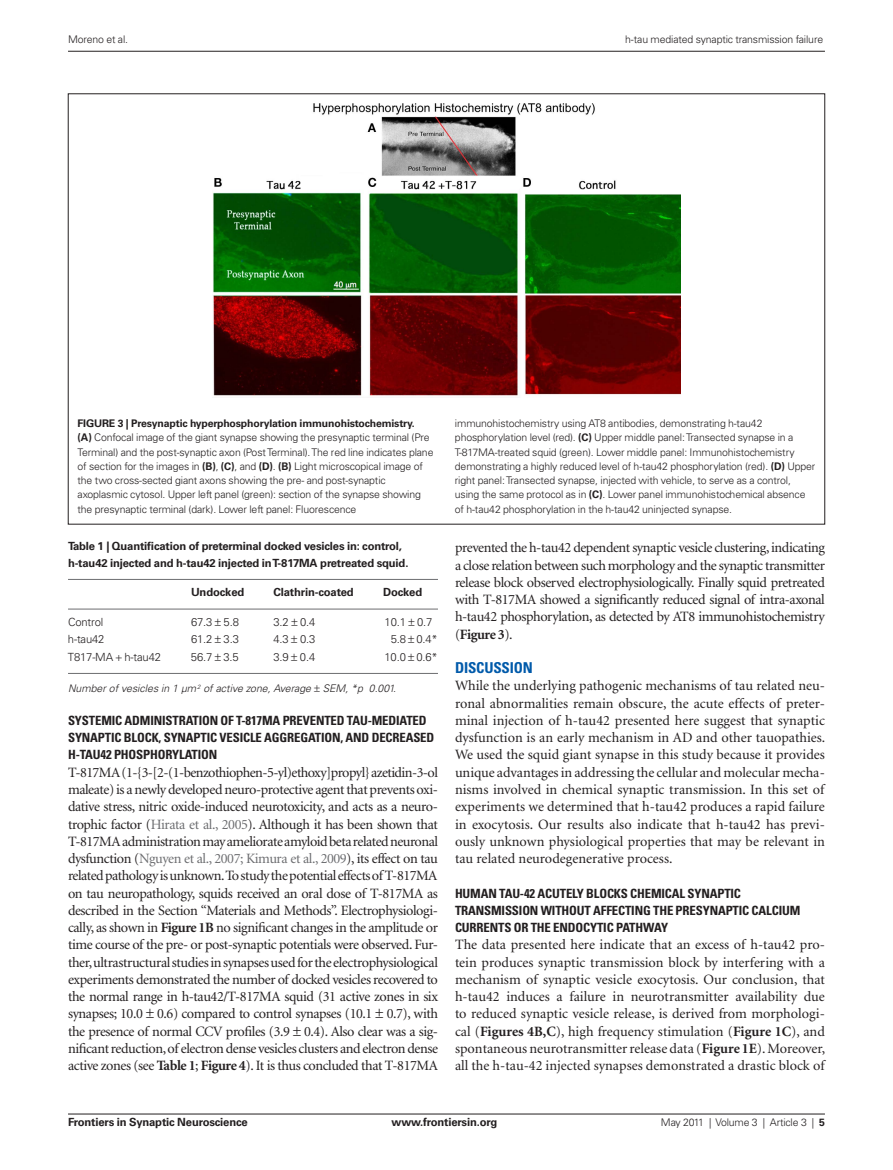
<style>
.page{position:relative;width:893px;height:1170px;background:#fff}
.page>*{position:absolute;margin:0;border:0;box-sizing:border-box;transform-origin:0 0}
.t1{font:700 condensed 15px "Univers";letter-spacing:-.01em;color:#015aaa}
.t2{font:14.25px/17.2px "Minion";letter-spacing:-.015em;color:#231f20;text-align:justify}
.t3{font:700 condensed 12.75px/17.2px "Univers";letter-spacing:-.01em;color:#231f20}
.t4{font:700 11.25px/17.2px "Univers";letter-spacing:-.015em;color:#231f20}
.t5{font:300 11.25px "Univers";letter-spacing:-.015em;color:#231f20}
.t6{font:300 10.5px/14.2px "Univers";letter-spacing:-.015em;color:#231f20}
.t7{font:italic 300 10.5px "Univers";color:#231f20}
.s1{font-weight:700}
.s2{color:#6c6d70}
</style>
<div class="page">
<img style="left:213px;top:103px;width:467px;height:294px">
<hr style="left:68px;top:579px;width:370px;height:1px;background:#6c6d70">
<hr style="left:68px;top:608px;width:370px;height:1px;background:#6c6d70">
<hr style="left:68px;top:673px;width:370px;height:1px;background:#6c6d70">
<hr style="left:68px;top:51px;width:757px;height:1px;background:#231f20">
<hr style="left:68px;top:1113px;width:757px;height:1px;background:#231f20">
<p class="t6" style="left:68px;top:32px;width:62px">Moreno et al.</p>
<p class="t6" style="left:625px;top:32px;width:199px">h-tau mediated synaptic transmission failure</p>
<p class="t6" style="left:78px;top:416px;width:357px"><span class="s1">Figure 3 | Presynaptic hyperphosphorylation immunohistochemistry.<br>(A)</span> Confocal image of the giant synapse showing the presynaptic terminal (Pre Terminal) and the post-synaptic axon (Post Terminal). The red line indicates plane of section for the images in <span class="s1">(B)</span>, <span class="s1">(C)</span>, and <span class="s1">(D)</span>. <span class="s1">(B)</span> Light microscopical image of the two cross-sected giant axons showing the pre- and post-synaptic axoplasmic cytosol. Upper left panel (green): section of the synapse showing the presynaptic terminal (dark). Lower left panel: Fluorescence</p>
<p class="t6" style="left:455px;top:416px;width:362px">immunohistochemistry using AT8 antibodies, demonstrating h-tau42 phosphorylation level (red). <span class="s1">(C)</span> Upper middle panel: Transected synapse in a T-817MA-treated squid (green). Lower middle panel: Immunohistochemistry demonstrating a highly reduced level of h-tau42 phosphorylation (red). <span class="s1">(D)</span> Upper right panel: Transected synapse, injected with vehicle, to serve as a control, using the same protocol as in <span class="s1">(C)</span>. Lower panel immunohistochemical absence of h-tau42 phosphorylation in the h-tau42 uninjected synapse.</p>
<p class="t4" style="left:68px;top:537px;width:342px">Table 1 | Quantification of preterminal docked vesicles in: control, h-tau42 injected and h-tau42 injected in T-817MA pretreated squid.</p>
<p class="t4" style="left:191px;top:584px;width:55px">U ndocked</p>
<p class="t4" style="left:274px;top:584px;width:82px">Clathrin-coated</p>
<p class="t4" style="left:383px;top:584px;width:41px">Docked</p>
<p class="t5" style="left:68px;top:615px;width:37px">Control</p>
<p class="t5" style="left:191px;top:615px;width:49px">67.3 5.8</p>
<p class="t5" style="left:274px;top:615px;width:43px">3.2 0.4</p>
<p class="t5" style="left:385px;top:615px;width:49px">10.1 0.7</p>
<p class="t5" style="left:68px;top:632px;width:38px">h-tau42</p>
<p class="t5" style="left:191px;top:632px;width:49px">61.2 3.3</p>
<p class="t5" style="left:273px;top:632px;width:43px">4.3 0.3</p>
<p class="t5" style="left:391px;top:632px;width:49px">5.8 0.4*</p>
<p class="t5" style="left:68px;top:649px;width:95px">T817-MA h-tau42</p>
<p class="t5" style="left:191px;top:649px;width:49px">56.7 3.5</p>
<p class="t5" style="left:273px;top:649px;width:43px">3.9 0.4</p>
<p class="t5" style="left:384px;top:649px;width:55px">10.0 0.6*</p>
<p class="t7" style="left:68px;top:682px;width:329px">Number of vesicles in 1 μm<sup>2</sup> of active zone, Average SEM, *p 0.001.</p>
<p class="t2" style="left:455px;top:539px;width:371px">prevented the h-tau42 dependent synaptic vesicle clustering, indicating a close relation between such morphology and the synaptic transmitter release block observed electrophysiologically. Finally squid pretreated with T-817MA showed a significantly reduced signal of intra-axonal h-tau42 phosphorylation, as detected by AT8 immunohistochemistry (<span class="s1">Figure 3</span>).</p>
<p class="t1" style="left:455px;top:658px;width:79px">DISCUSSION</p>
<p class="t2" style="left:455px;top:677px;width:372px">While the underlying pathogenic mechanisms of tau related neu&shy;ronal abnormalities remain obscure, the acute effects of preter&shy;minal injection of h-tau42 presented here suggest that synaptic dysfunction is an early mechanism in AD and other tauopathies.<br>We used the squid giant synapse in this study because it provides unique advantages in addressing the cellular and molecular mecha&shy;nisms involved in chemical synaptic transmission. In this set of experiments we determined that h-tau42 produces a rapid failure in exocytosis. Our results also indicate that h-tau42 has previ&shy;ously unknown physiological properties that may be relevant in tau related neurodegenerative process.</p>
<p class="t3" style="left:455px;top:884px;width:345px">HUMAN TAU-42 ACUTELY BLOCKS CHEMI CAL SYNAPTIC<br>TRANSMISSION WITHOUT AFFECTING THE PRESYNAPTIC CALCIUM<br>CURRENTS OR THE ENDOCYTIC PATHWAY</p>
<p class="t2" style="left:455px;top:936px;width:372px">The data presented here indicate that an excess of h-tau42 pro&shy;tein produces synaptic transmission block by interfering with a mechanism of synaptic vesicle exocytosis. Our conclusion, that h-tau42 induces a failure in neurotransmitter availability due to reduced synaptic vesicle release, is derived from morphologi&shy;cal (<span class="s1">Figures 4B,C</span>), high frequency stimulation (<span class="s1">Figure 1C</span>), and spontaneous neurotransmitter release data (<span class="s1">Figure 1E</span>). Moreover, all the h-tau-42 injected synapses demonstrated a drastic block of</p>
<p class="t3" style="left:68px;top:711px;width:368px">SYSTEMI C ADMI NISTRATION OF T-817MA PREVENTED TAU-MEDIATED<br>SYNAPTIC BLOCK, SYNAPTIC VESICLE AGGREGATION, AND DECREASED<br>H-TAU42 PHOSPHORYLATION</p>
<p class="t2" style="left:68px;top:764px;width:371px">T-817MA(1-{3-[2-(1-benzothiophen-5-yl)ethoxy]propyl} azetidin-3-ol maleate) is a newly developed neuro-protective agent that prevents oxi&shy;dative stress, nitric oxide-induced neurotoxicity, and acts as a neuro&shy;trophic factor (<span class="s2">Hirata et al., 2005</span>). Although it has been shown that T-817MA administration may ameliorate amyloid beta related neuronal dysfunction (<span class="s2">Nguyen et al., 2007; Kimura et al., 2009</span>), its effect on tau related pathology is unknown. To study the potential effects of T-817MA on tau neuropathology, squids received an oral dose of T-817MA as described in the Section “Materials and Methods”. Electrophysiologi&shy;cally, as shown in <span class="s1">Figure 1B</span> no significant changes in the amplitude or time course of the pre- or post-synaptic potentials were observed. Fur&shy;ther, ultrastructural studies in synapses used for the electrophysiological experiments demonstrated the number of docked vesicles recovered to the normal range in h-tau42/T‑817MA squid (31 active zones in six synapses; 10.0 0.6) compared to control synapses (10.1 0.7), with the presence of normal CCV profiles (3.9 0.4). Also clear was a sig&shy;nificant reduction, of electron dense vesicles clusters and electron dense active zones (see <span class="s1">Table 1</span>; <span class="s1">Figure 4</span>). It is thus concluded that T-817MA</p>
<p class="t4" style="left:68px;top:1113px;width:181px">Frontiers in Synaptic Neuroscience</p>
<p class="t4" style="left:392px;top:1113px;width:107px">www.frontiersin.org</p>
<p class="t6" style="left:661px;top:1115px;width:165px">May 2011 | Volume 3 | Article 3 | <span class="s1">5</span></p>
</div>
